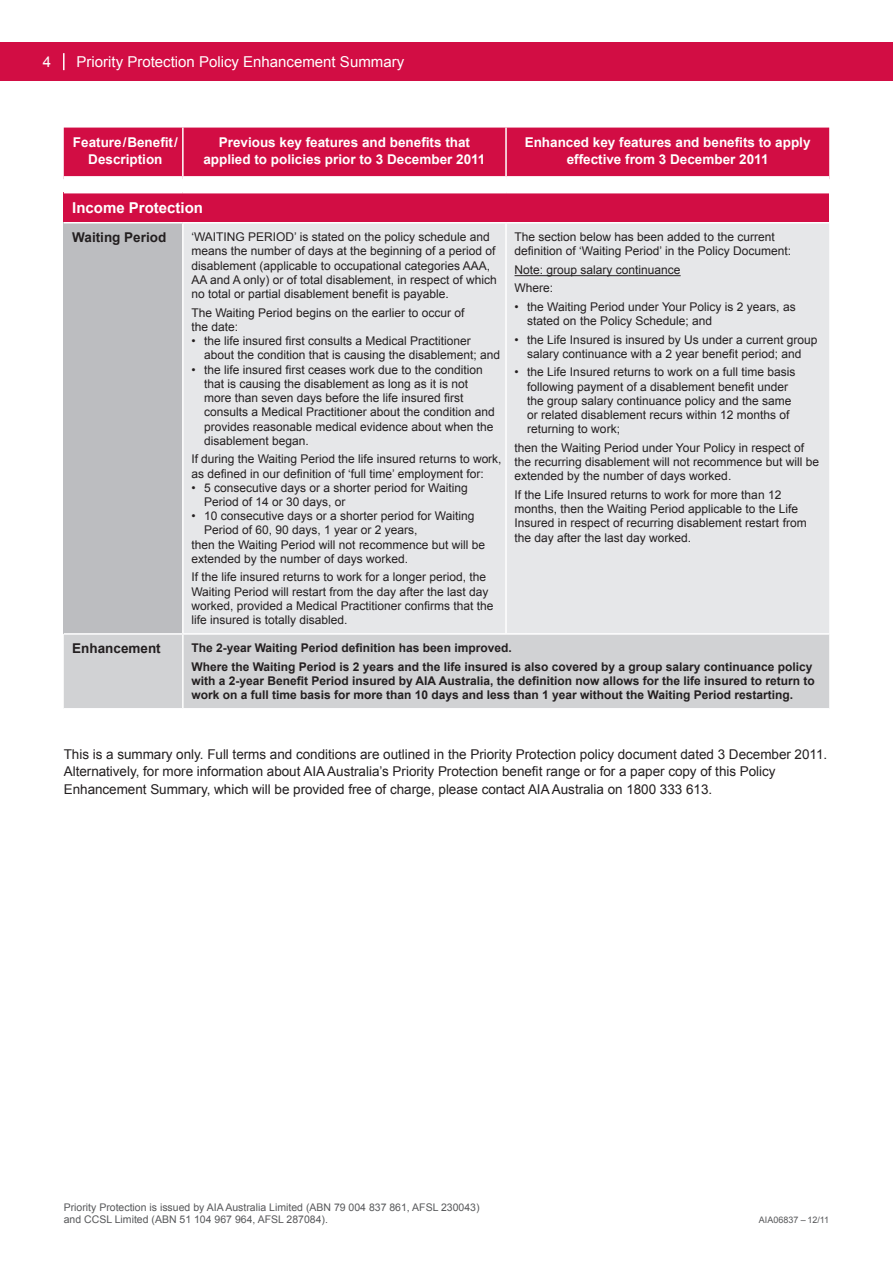
<style>
.page{position:relative;width:893px;height:1263px;background:#fff}
.page>*{position:absolute;margin:0;border:0;box-sizing:border-box;transform-origin:0 0}
.t1{font:15px "Arial";color:#fff}
.t2{font:700 15px "Arial";color:#fff}
.t3{font:13.5px/17.2px "Arial";letter-spacing:-.005em;color:#231f20}
.t4{font:700 13.5px/17.2px "Arial";color:#fff;text-align:center}
.t5{font:700 13.5px "Arial";color:#231f20}
.t6{font:12px/14.2px "Arial";color:#231f20}
.t7{font:700 12px/18.5px "Arial";color:#231f20}
.t8{font:10.5px/12px "Arial";color:#57585a}
.t9{font:9px "Arial";color:#57585a}
</style>
<div class="page">
<div style="left:0;top:43px;width:893px;height:38px;background:#d20d44"></div>
<svg style="left:63px;top:53px;width:2px;height:17px"></svg>
<div style="left:64px;top:193px;width:765px;height:30px;background:#d20d44"></div>
<div style="left:64px;top:223px;width:119px;height:411px;background:#bcbdc0"></div>
<div style="left:184px;top:223px;width:645px;height:410px;background:#e6e7e9"></div>
<div style="left:64px;top:635px;width:765px;height:73px;background:#d1d2d4"></div>
<div style="left:64px;top:128px;width:765px;height:48px;background:#d20d44"></div>
<hr style="left:64px;top:222px;width:119px;height:1px;background:#fff">
<hr style="left:183px;top:222px;width:323px;height:1px;background:#fff">
<hr style="left:182px;top:223px;width:2px;height:410px;background:#fff">
<hr style="left:506px;top:222px;width:323px;height:1px;background:#fff">
<hr style="left:505px;top:223px;width:2px;height:410px;background:#fff">
<hr style="left:64px;top:633px;width:119px;height:2px;background:#fff">
<hr style="left:182px;top:635px;width:2px;height:73px;background:#fff">
<hr style="left:182px;top:128px;width:2px;height:48px;background:#fff">
<hr style="left:505px;top:128px;width:2px;height:48px;background:#fff">
<hr style="left:514px;top:275px;width:167px;height:1px;background:#231f20">
<p class="t1" style="left:43px;top:52px;width:10px">4</p>
<p class="t1" style="left:77px;top:52px;width:329px">Priority Protection Policy Enhancement Summary</p>
<p class="t4" style="left:73px;top:134px;width:106px">Feature/Benefit/<br>Description</p>
<p class="t4" style="left:203px;top:134px;width:284px">Previous key features and benefits that applied to policies prior to 3 December 2011</p>
<p class="t4" style="left:525px;top:134px;width:287px">Enhanced key features and benefits to apply effective from 3 December 2011</p>
<p class="t2" style="left:72px;top:198px;width:132px">Income Protection</p>
<p class="t5" style="left:72px;top:228px;width:96px">Waiting Period</p>
<p class="t6" style="left:191px;top:230px;width:307px">‘WAITING PERIOD’ is stated on the policy schedule and means the number of days at the beginning of a period of disablement (applicable to occupational categories AAA, AA and A only) or of total disablement, in respect of which no total or partial disablement benefit is payable.</p>
<p class="t6" style="left:191px;top:305px;width:275px">The Waiting Period begins on the earlier to occur of the date:</p>
<p class="t6" style="left:204px;top:334px;width:298px;text-indent:-13px">• the life insured first consults a Medical Practitioner about the condition that is causing the disablement; and</p>
<p class="t6" style="left:204px;top:362px;width:292px;text-indent:-13px">• the life insured first ceases work due to the condition that is causing the disablement as long as it is not more than seven days before the life insured first consults a Medical Practitioner about the condition and provides reasonable medical evidence about when the disablement began.</p>
<p class="t6" style="left:191px;top:452px;width:312px">If during the Waiting Period the life insured returns to work, as defined in our definition of ‘full time’ employment for:</p>
<p class="t6" style="left:204px;top:480px;width:265px;text-indent:-13px">• 5 consecutive days or a shorter period for Waiting<br>Period of 14 or 30 days, or</p>
<p class="t6" style="left:191px;top:509px;width:285px">• 10 consecutive days or a shorter period for Waiting</p>
<p class="t6" style="left:204px;top:523px;width:215px">Period of 60, 90 days, 1 year or 2 years,</p>
<p class="t6" style="left:191px;top:537px;width:295px">then the Waiting Period will not recommence but will be</p>
<p class="t6" style="left:191px;top:552px;width:218px">extended by the number of days worked.</p>
<p class="t6" style="left:191px;top:570px;width:304px">If the life insured returns to work for a longer period, the Waiting Period will restart from the day after the last day worked, provided a Medical Practitioner confirms that the life insured is totally disabled.</p>
<p class="t6" style="left:514px;top:230px;width:278px">The section below has been added to the current definition of ‘Waiting Period’ in the Policy Document:</p>
<p class="t6" style="left:514px;top:260px;width:168px;line-height:18.5px">Note: group salary continuance<br>Where:</p>
<p class="t6" style="left:527px;top:300px;width:270px;text-indent:-13px">• the Waiting Period under Your Policy is 2 years, as stated on the Policy Schedule; and</p>
<p class="t6" style="left:514px;top:332px;width:304px;text-align:center">• the Life Insured is insured by Us under a current group salary continuance with a 2 year benefit period; and</p>
<p class="t6" style="left:527px;top:365px;width:270px;text-indent:-13px">• the Life Insured returns to work on a full time basis following payment of a disablement benefit under the group salary continuance policy and the same or related disablement recurs within 12 months of returning to work;</p>
<p class="t6" style="left:514px;top:441px;width:306px">then the Waiting Period under Your Policy in respect of the recurring disablement will not recommence but will be extended by the number of days worked.</p>
<p class="t6" style="left:514px;top:488px;width:294px">If the Life Insured returns to work for more than 12 months, then the Waiting Period applicable to the Life Insured in respect of recurring disablement restart from the day after the last day worked.</p>
<p class="t5" style="left:72px;top:640px;width:90px">Enhancement</p>
<p class="t7" style="left:191px;top:639px;width:623px">The 2-year Waiting Period definition has been improved.<br>Where the Waiting Period is 2 years and the life insured is also covered by a group salary continuance policy</p>
<p class="t7" style="left:191px;top:674px;width:625px;line-height:14.2px">with a 2-year Benefit Period insured by AIA Australia, the definition now allows for the life insured to return to work on a full time basis for more than 10 days and less than 1 year without the Waiting Period restarting.</p>
<p class="t3" style="left:64px;top:746px;width:765px">This is a summary only. Full terms and conditions are outlined in the Priority Protection policy document dated 3 December 2011.<br>Alternatively, for more information about AIA Australia’s Priority Protection benefit range or for a paper copy of this Policy<br>Enhancement Summary, which will be provided free of charge, please contact AIA Australia on 1800 333 613.</p>
<p class="t8" style="left:64px;top:1201px;width:417px">Priority Protection is issued by AIA Australia Limited (ABN 79 004 837 861, AFSL 230043) and CCSL Limited (ABN 51 104 967 964, AFSL 287084).</p>
<p class="t9" style="left:759px;top:1214px;width:72px">AIA06837 – 12/11</p>
</div>
